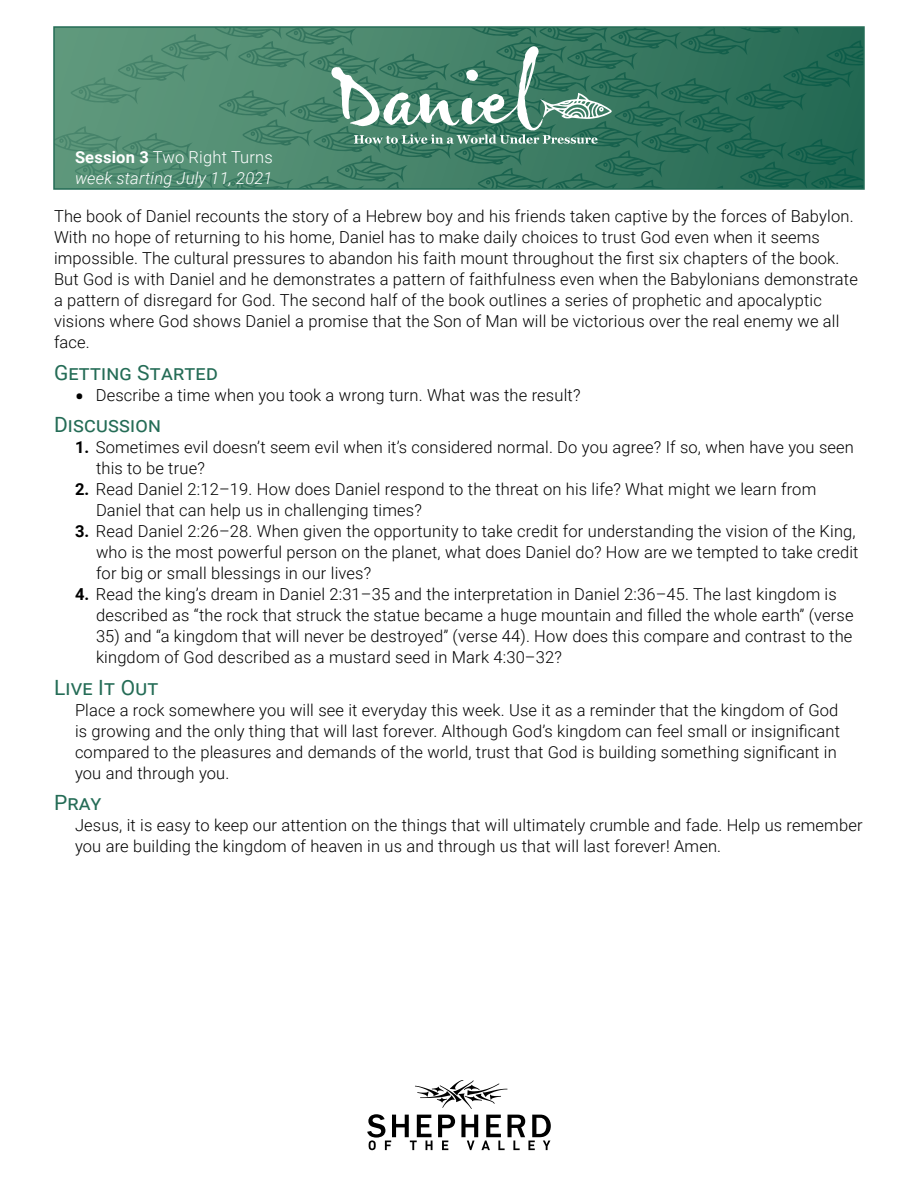
<style>
.page{position:relative;width:918px;height:1188px;background:#fff}
.page>*{position:absolute;margin:0;border:0;box-sizing:border-box;transform-origin:0 0}
.t1{font:21px "Roboto";letter-spacing:.01em;color:#246c56}
.t2{font:300 16.5px/21px "Roboto";letter-spacing:.01em;color:#000}
.t3{font:italic 300 16.5px/21px "Roboto";letter-spacing:.01em;color:#fff}
.s1{font-weight:700;font-style:normal}
.s2{font-style:normal}
.s3{font-weight:700;font-size:24px}
.s4{font-weight:700}
</style>
<div class="page">
<svg style="left:367px;top:1080px;width:184px;height:70px"></svg>
<svg style="left:56px;top:29px;width:806px;height:158px;background:#47846d"></svg>
<div style="left:53px;top:26px;width:812px;height:164px;border:2px solid #246c56"></div>
<p class="t3" style="left:75px;top:146px;width:199px"><span class="s1">Session 3</span> <span class="s2">Two Right Turns </span>week starting July 11, 2021</p>
<p class="t2" style="left:54px;top:205px;width:805px">The book of Daniel recounts the story of a Hebrew boy and his friends taken captive by the forces of Babylon.<br>With no hope of returning to his home, Daniel has to make daily choices to trust God even when it seems impossible. The cultural pressures to abandon his faith mount throughout the first six chapters of the book.<br>But God is with Daniel and he demonstrates a pattern of faithfulness even when the Babylonians demonstrate a pattern of disregard for God. The second half of the book outlines a series of prophetic and apocalyptic visions where God shows Daniel a promise that the Son of Man will be victorious over the real enemy we all face.</p>
<p class="t1" style="left:54px;top:358px;width:165px">Getting Started</p>
<p class="t2" style="left:75px;top:384px;width:507px"><span class="s3">•</span> Describe a time when you took a wrong turn. What was the result?</p>
<p class="t1" style="left:54px;top:410px;width:108px">Discussion</p>
<p class="t2" style="left:96px;top:436px;width:759px;text-indent:-21px"><span class="s4">1.</span> Sometimes evil doesn’t seem evil when it’s considered normal. Do you agree? If so, when have you seen this to be true?</p>
<p class="t2" style="left:96px;top:478px;width:722px;text-indent:-21px"><span class="s4">2.</span> Read Daniel 2:12–19. How does Daniel respond to the threat on his life? What might we learn from<br>Daniel that can help us in challenging times?</p>
<p class="t2" style="left:96px;top:520px;width:764px;text-indent:-21px"><span class="s4">3.</span> Read Daniel 2:26–28. When given the opportunity to take credit for understanding the vision of the King, who is the most powerful person on the planet, what does Daniel do? How are we tempted to take credit for big or small blessings in our lives?</p>
<p class="t2" style="left:96px;top:583px;width:759px;text-indent:-21px"><span class="s4">4.</span> Read the king’s dream in Daniel 2:31–35 and the interpretation in Daniel 2:36–45. The last kingdom is described as “the rock that struck the statue became a huge mountain and filled the whole earth” (verse</p>
<p class="t2" style="left:96px;top:625px;width:758px">35) and “a kingdom that will never be destroyed” (verse 44). How does this compare and contrast to the kingdom of God described as a mustard seed in Mark 4:30–32?</p>
<p class="t1" style="left:54px;top:673px;width:106px">Live It Out</p>
<p class="t2" style="left:75px;top:699px;width:767px">Place a rock somewhere you will see it everyday this week. Use it as a reminder that the kingdom of God is growing and the only thing that will last forever. Although God’s kingdom can feel small or insignificant compared to the pleasures and demands of the world, trust that God is building something significant in you and through you.</p>
<p class="t1" style="left:54px;top:788px;width:49px">Pray</p>
<p class="t2" style="left:75px;top:814px;width:789px">Jesus, it is easy to keep our attention on the things that will ultimately crumble and fade. Help us remember you are building the kingdom of heaven in us and through us that will last forever! Amen.</p>
</div>
